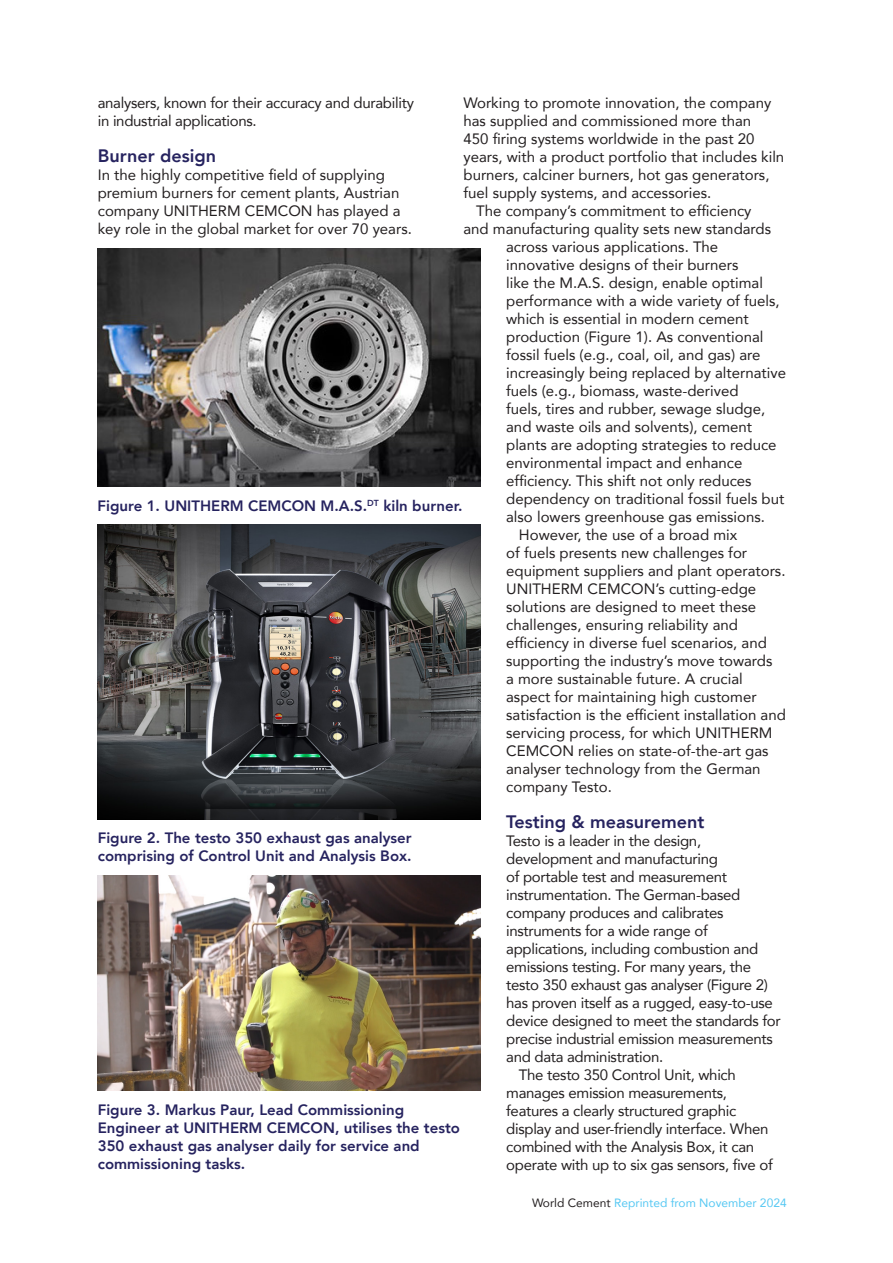
<style>
.page{position:relative;width:893px;height:1263px;background:#fff}
.page>*{position:absolute;margin:0;border:0;box-sizing:border-box;transform-origin:0 0}
.Subhead_1{font:800 18px "Avenir";color:#26235f}
.Body_Text{font:15px/18px "Avenir";color:#231f20}
.Text_1st_Para{font:15px/18px "Avenir";letter-spacing:-.02em;color:#231f20}
.Text_1st_Para-2{font:15px/18px "Avenir";color:#231f20}
.Caption__No_Line{font:800 15px/18px "Avenir";color:#26235f}
.Body_Text-2{font:15px/18px "Avenir";letter-spacing:-.02em;color:#231f20}
._1st_Paragraph_Body{font:15px/18px "Avenir";letter-spacing:-.02em;color:#231f20}
.t1{font:12px "Avenir";color:#56c8f3}
.s1{color:#231f20}
</style>
<div class="page">
<img style="left:98px;top:248px;width:383px;height:239px">
<img style="left:98px;top:524px;width:383px;height:295px">
<img style="left:98px;top:876px;width:383px;height:215px">
<p class="_1st_Paragraph_Body" style="left:98px;top:93px;width:318px">analysers, known for their accuracy and durability in industrial applications.</p>
<p class="Subhead_1" style="left:98px;top:142px;width:120px">Burner design</p>
<p class="Text_1st_Para-2" style="left:98px;top:165px;width:316px">In the highly competitive field of supplying premium burners for cement plants, Austrian company UNITHERM CEMCON has played a key role in the global market for over 70 years.</p>
<p class="Text_1st_Para-2" style="left:463px;top:93px;width:322px">Working to promote innovation, the company has supplied and commissioned more than<br>450 firing systems worldwide in the past 20 years, with a product portfolio that includes kiln burners, calciner burners, hot gas generators, fuel supply systems, and accessories.</p>
<p class="Body_Text" style="left:476px;top:201px;width:277px">The company’s commitment to efficiency</p>
<p class="Body_Text" style="left:463px;top:219px;width:309px">and manufacturing quality sets new standards</p>
<p class="Body_Text" style="left:506px;top:237px;width:214px">across various applications. The</p>
<p class="Body_Text" style="left:506px;top:255px;width:234px">innovative designs of their burners</p>
<p class="Body_Text" style="left:506px;top:273px;width:258px">like the M.A.S. design, enable optimal</p>
<p class="Body_Text" style="left:506px;top:291px;width:275px">performance with a wide variety of fuels,</p>
<p class="Body_Text" style="left:506px;top:309px;width:244px">which is essential in modern cement</p>
<p class="Body_Text" style="left:506px;top:327px;width:259px">production (Figure 1). As conventional</p>
<p class="Body_Text" style="left:506px;top:345px;width:256px">fossil fuels (e.g., coal, oil, and gas) are</p>
<p class="Body_Text" style="left:506px;top:363px;width:281px">increasingly being replaced by alternative</p>
<p class="Body_Text" style="left:506px;top:381px;width:234px">fuels (e.g., biomass, waste-derived</p>
<p class="Body_Text" style="left:506px;top:399px;width:261px">fuels, tires and rubber, sewage sludge,</p>
<p class="Body_Text" style="left:506px;top:417px;width:247px">and waste oils and solvents), cement</p>
<p class="Body_Text" style="left:506px;top:435px;width:272px">plants are adopting strategies to reduce</p>
<p class="Body_Text" style="left:506px;top:453px;width:238px">environmental impact and enhance</p>
<p class="Body_Text" style="left:506px;top:471px;width:247px">efficiency. This shift not only reduces</p>
<p class="Body_Text" style="left:506px;top:489px;width:280px">dependency on traditional fossil fuels but</p>
<p class="Body_Text" style="left:506px;top:507px;width:260px">also lowers greenhouse gas emissions.</p>
<p class="Body_Text" style="left:506px;top:525px;width:281px;text-indent:13px">However, the use of a broad mix<br>of fuels presents new challenges for equipment suppliers and plant operators.<br>UNITHERM CEMCON’s cutting-edge solutions are designed to meet these challenges, ensuring reliability and efficiency in diverse fuel scenarios, and supporting the industry’s move towards<br>a more sustainable future. A crucial aspect for maintaining high customer satisfaction is the efficient installation and servicing process, for which UNITHERM CEMCON relies on state-of-the-art gas analyser technology from the German company Testo.</p>
<p class="Subhead_1" style="left:506px;top:808px;width:200px">Testing &amp; measurement</p>
<p class="Text_1st_Para" style="left:506px;top:831px;width:276px">Testo is a leader in the design, development and manufacturing<br>of portable test and measurement instrumentation. The German-based company produces and calibrates instruments for a wide range of applications, including combustion and emissions testing. For many years, the testo 350 exhaust gas analyser (Figure 2) has proven itself as a rugged, easy-to-use device designed to meet the standards for precise industrial emission measurements and data administration.</p>
<p class="Body_Text-2" style="left:506px;top:1065px;width:268px;text-indent:13px">The testo 350 Control Unit, which manages emission measurements, features a clearly structured graphic display and user-friendly interface. When combined with the Analysis Box, it can operate with up to six gas sensors, five of</p>
<p class="Caption__No_Line" style="left:98px;top:496px;width:366px">Figure 1. UNITHERM CEMCON M.A.S.<sup>DT</sup> kiln burner.</p>
<p class="Caption__No_Line" style="left:98px;top:829px;width:315px">Figure 2. The testo 350 exhaust gas analyser comprising of Control Unit and Analysis Box.</p>
<p class="Caption__No_Line" style="left:98px;top:1101px;width:364px">Figure 3. Markus Paur, Lead Commissioning Engineer at UNITHERM CEMCON, utilises the testo 350 exhaust gas analyser daily for service and commissioning tasks.</p>
<p class="t1" style="left:532px;top:1193px;width:256px"><span class="s1">World Cement</span> Reprinted from November 2024</p>
</div>
